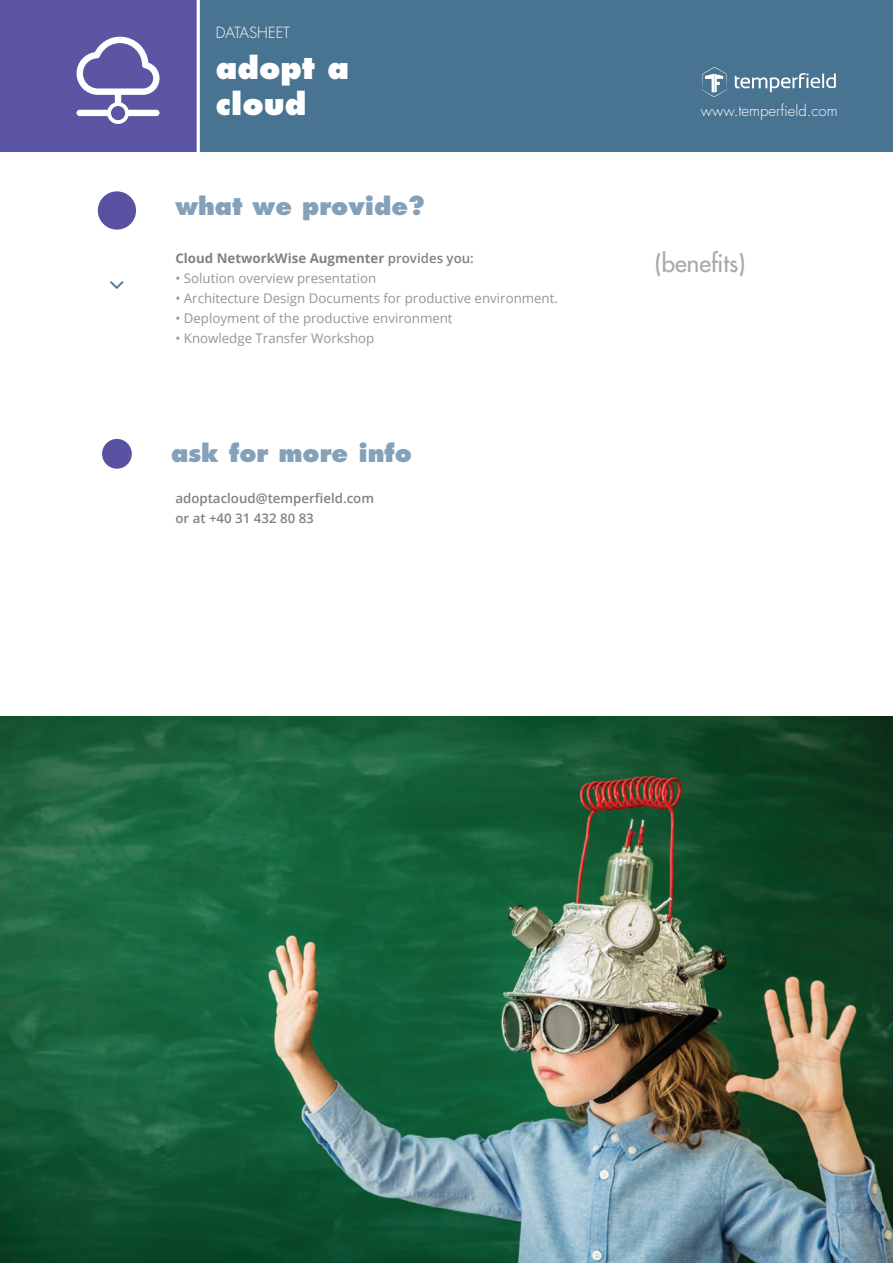
<style>
.page{position:relative;width:893px;height:1263px;background:#fff}
.page>*{position:absolute;margin:0;border:0;box-sizing:border-box;transform-origin:0 0}
.t1{font:800 30px/36px "Futura Std";color:#fff}
.t2{font:800 24px "Futura Std";color:#85a1b9}
.t3{font:500 24px "Futura Std";color:#a8a9ad}
.t4{font:300 15px "Futura Std";color:#fff}
.t5{font:13.35px "Open Sans";color:#939598}
.t6{font:600 13.35px/19.6px "Open Sans";color:#808285}
.t7{font:700 13.35px "Open Sans";color:#808285}
.s1{font-weight:600}
</style>
<div class="page">
<div style="left:200px;top:0;width:693px;height:152px;background:#487391"></div>
<svg style="left:0;top:0;width:197px;height:152px;background:#6560aa"></svg>
<svg style="left:735px;top:73px;width:101px;height:19px"></svg>
<svg style="left:701px;top:67px;width:27px;height:30px"></svg>
<div style="left:98px;top:191px;width:38px;height:39px;background:#5952a2;border-radius:50%"></div>
<div style="left:102px;top:439px;width:30px;height:30px;background:#5952a2;border-radius:50%"></div>
<img style="left:0;top:716px;width:893px;height:547px">
<p class="t4" style="left:216px;top:24px;width:76px">DATASHEET</p>
<h1 class="t1" style="left:216px;top:50px;width:135px">adopt a cloud</h1>
<h2 class="t2" style="left:175px;top:191px;width:251px">what we provide?</h2>
<p class="t7" style="left:175px;top:248px;width:300px">Cloud NetworkWise Augmenter <span class="s1">provides you:</span></p>
<p class="t5" style="left:175px;top:269px;width:202px">• Solution overview presentation</p>
<p class="t5" style="left:175px;top:289px;width:384px">• Architecture Design Documents for productive environment.</p>
<p class="t5" style="left:175px;top:309px;width:279px">• Deployment of the productive environment</p>
<p class="t5" style="left:175px;top:329px;width:201px">• Knowledge Transfer Workshop</p>
<h2 class="t2" style="left:171px;top:437px;width:242px">ask for more info</h2>
<p class="t6" style="left:175px;top:488px;width:200px">adoptacloud@temperfield.com or at +40 31 432 80 83</p>
<p class="t4" style="left:701px;top:101px;width:138px">www.temperfield.com</p>
<h2 class="t3" style="left:655px;top:248px;width:92px">(benefits)</h2>
</div>
